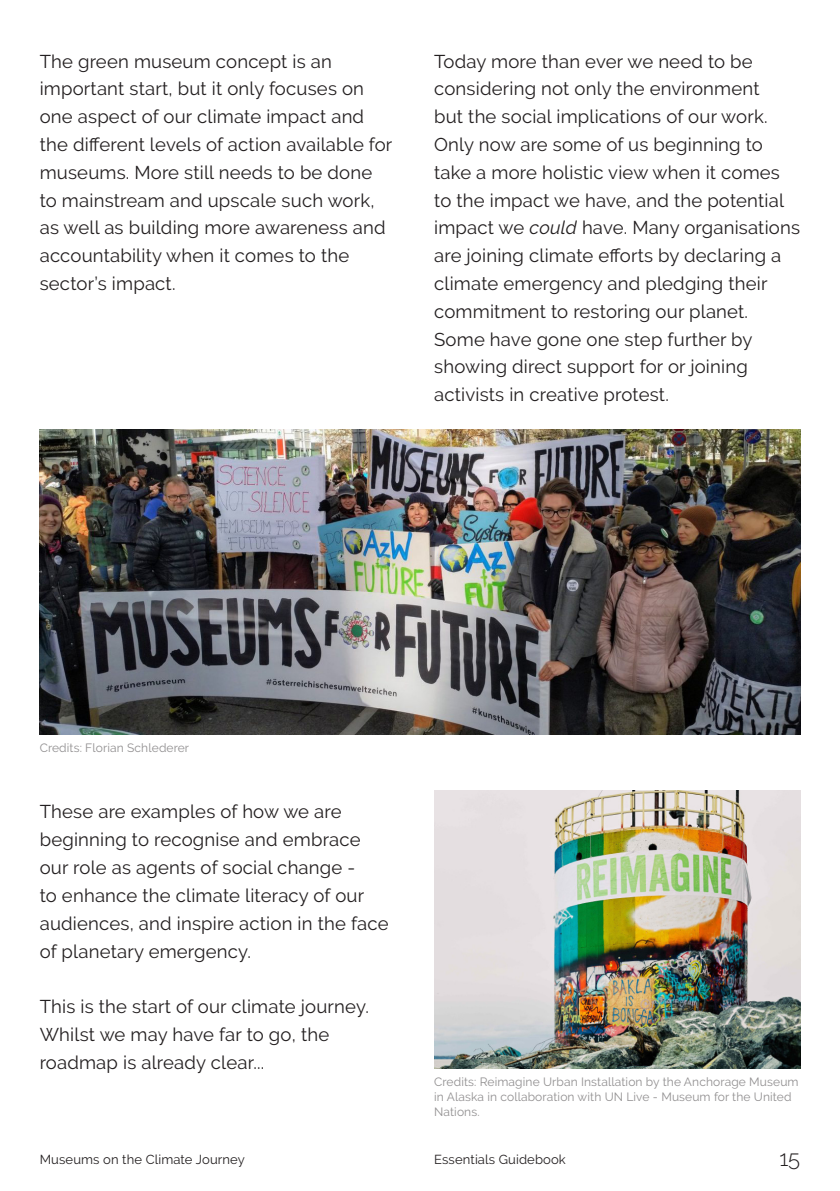
<style>
.page{position:relative;width:840px;height:1191px;background:#fff}
.page>*{position:absolute;margin:0;border:0;box-sizing:border-box;transform-origin:0 0}
.t1{font:300 22px "Raleway";color:#231f20}
.t2{font:18.4px/27.8px "Raleway";letter-spacing:.01em;color:#231f20}
.t3{font:13px "Raleway";letter-spacing:.01em;color:#231f20}
.t4{font:12px/15px "Raleway";letter-spacing:.01em;color:#918f90}
.s1{font-style:italic}
</style>
<div class="page">
<img style="left:40px;top:430px;width:759px;height:305px">
<img style="left:434px;top:790px;width:365px;height:278px">
<p class="t2" style="left:40px;top:47px;width:354px">The green museum concept is an important start, but it only focuses on one aspect of our climate impact and the different levels of action available for museums. More still needs to be done to mainstream and upscale such work, as well as building more awareness and accountability when it comes to the sector’s impact.</p>
<p class="t2" style="left:434px;top:47px;width:367px">Today more than ever we need to be considering not only the environment<br>but the social implications of our work.<br>Only now are some of us beginning to take a more holistic view when it comes to the impact we have, and the potential impact we <span class="s1">could</span> have. Many organisations are joining climate efforts by declaring a climate emergency and pledging their commitment to restoring our planet.<br>Some have gone one step further by showing direct support for or joining activists in creative protest.</p>
<p class="t4" style="left:40px;top:740px;width:151px">Credits: Florian Schlederer</p>
<p class="t2" style="left:40px;top:798px;width:350px">These are examples of how we are beginning to recognise and embrace our role as agents of social change -<br>to enhance the climate literacy of our audiences, and inspire action in the face of planetary emergency.</p>
<p class="t2" style="left:40px;top:992px;width:330px">This is the start of our climate journey.<br>Whilst we may have far to go, the roadmap is already clear...</p>
<p class="t4" style="left:434px;top:1073px;width:366px">Credits: Reimagine Urban Installation by the Anchorage Museum in Alaska in collaboration with UN Live - Museum for the United<br>Nations.</p>
<p class="t3" style="left:40px;top:1151px;width:206px">Museums on the Climate Journey</p>
<p class="t3" style="left:434px;top:1151px;width:133px">Essentials Guidebook</p>
<p class="t1" style="left:778px;top:1145px;width:22px">15</p>
</div>
